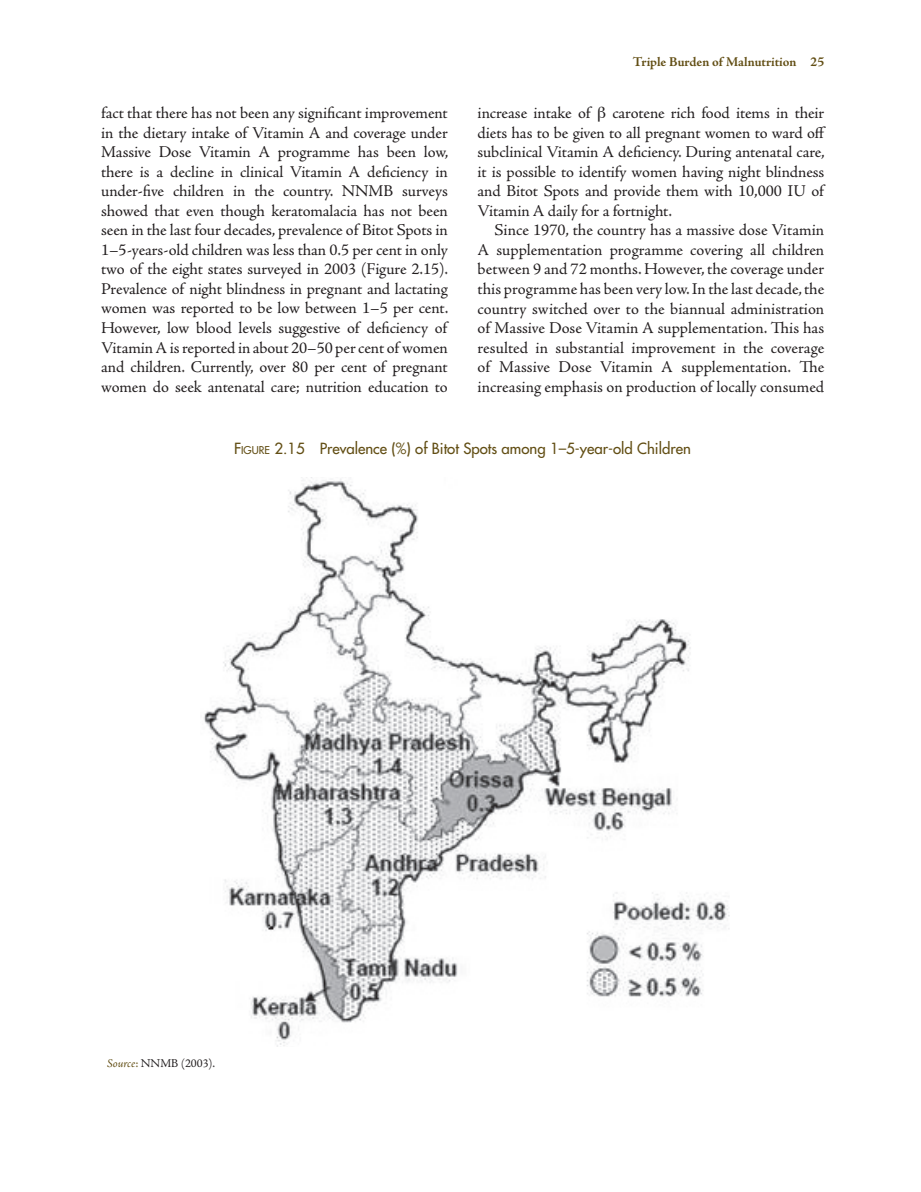
<style>
.page{position:relative;width:921px;height:1192px;background:#fff}
.page>*{position:absolute;margin:0;border:0;box-sizing:border-box;transform-origin:0 0}
.t1{font:16.5px/19.5px "Adobe Jenson Pro";letter-spacing:-.005em;color:#231f20;text-align:justify}
.t2{font:500 15px "Futura Std";color:#624e14}
.t3{font:700 13.5px "Adobe Jenson Pro";letter-spacing:-.005em;color:#624e14}
.t4{font:12px "Adobe Jenson Pro";color:#231f20}
.s1{font-style:inherit}
.s2{font-size:10.5px}
.s3{font-style:italic;color:#624e14}
.s4{color:#624e14}
</style>
<div class="page">
<img style="left:203px;top:479px;width:526px;height:566px">
<p class="t3" style="left:633px;top:54px;width:193px">Triple Burden of Malnutrition 25</p>
<p class="t1" style="left:101px;top:104px;width:349px">fact that there has not been any significant improvement in the dietary intake of Vitamin A and coverage under Massive Dose Vitamin A programme has been low, there is a decline in clinical Vitamin A deficiency in under-five children in the country. NNMB surveys showed that even though keratomalacia has not been seen in the last four decades, prevalence of Bitot Spots in 1–5-years-old children was less than 0.5 per cent in only two of the eight states surveyed in 2003 (Figure 2.15).<br>Prevalence of night blindness in pregnant and lactating women was reported to be low between 1–5 per cent.<br>However, low blood levels suggestive of deficiency of Vitamin A is reported in about 20–50 per cent of women and children. Currently, over 80 per cent of pregnant women do seek antenatal care; nutrition education to</p>
<p class="t1" style="left:477px;top:104px;width:114px">increase intake of</p>
<p class="t1" style="left:477px;top:104px;width:350px;text-align:left;text-indent:135px">carotene rich food items in their diets has to be given to all pregnant women to ward off subclinical Vitamin A deficiency. During antenatal care, it is possible to identify women having night blindness and Bitot Spots and provide them with 10,000 IU of Vitamin A daily for a fortnight.</p>
<p class="t1" style="left:477px;top:221px;width:348px;text-indent:17px">Since 1970, the country has a massive dose Vitamin A supplementation programme covering all children between 9 and 72 months. However, the coverage under this programme has been very low. In the last decade, the country switched over to the biannual administration of Massive Dose Vitamin A supplementation. This has resulted in substantial improvement in the coverage of Massive Dose Vitamin A supplementation. The increasing emphasis on production of locally consumed</p>
<p class="t2" style="left:234px;top:439px;width:458px"><span class="s1">F</span><span class="s2">IGURE</span> 2.15 Prevalence (%) of Bitot Spots among 1–5-year-old Children</p>
<p class="t4" style="left:107px;top:1056px;width:109px"><span class="s3">Source</span><span class="s4">:</span> NNMB (2003).</p>
</div>
